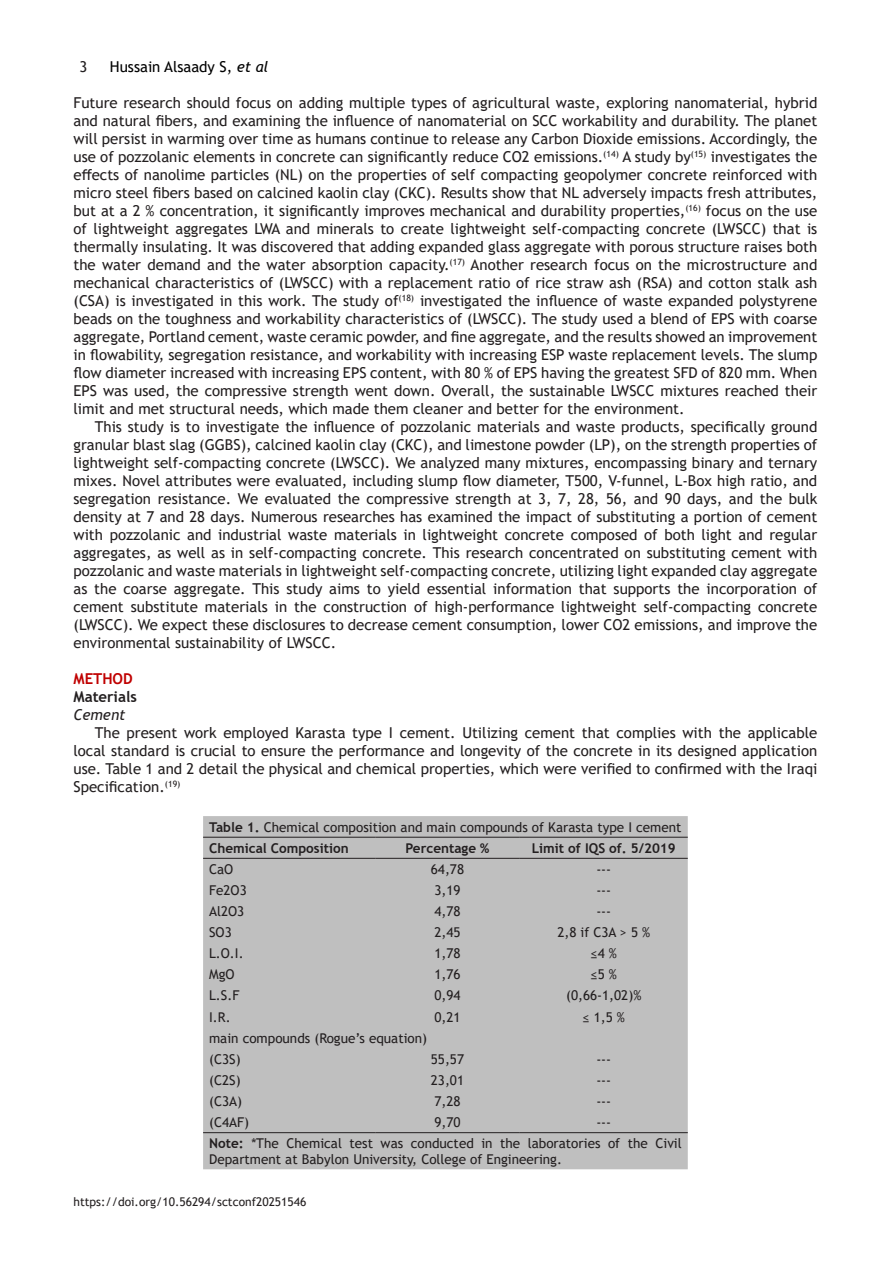
<style>
.page{position:relative;width:893px;height:1263px;background:#fff}
.page>*{position:absolute;margin:0;border:0;box-sizing:border-box;transform-origin:0 0}
.t1{font:15px/18px "Trebuchet MS";color:#231f20;text-align:justify}
.t2{font:15px "Trebuchet MS";color:#000}
.t3{font:700 15px "Trebuchet MS";color:#231f20}
.t4{font:700 15px "Trebuchet MS";color:#c00000}
.t5{font:italic 15px "Trebuchet MS";color:#231f20}
.t6{font:13.5px/15.5px "Trebuchet MS";color:#231f20}
.t7{font:700 13.5px "Trebuchet MS";color:#231f20}
.t8{font:12px "Trebuchet MS";color:#231f20}
.s1{font-style:italic}
.s2{font-weight:700}
</style>
<div class="page">
<div style="left:203px;top:816px;width:485px;height:353px;background:#bfbfbf"></div>
<hr style="left:203px;top:858px;width:172px;height:1px;background:#231f20">
<hr style="left:375px;top:858px;width:145px;height:1px;background:#231f20">
<hr style="left:520px;top:858px;width:168px;height:1px;background:#231f20">
<hr style="left:203px;top:837px;width:172px;height:1px;background:#231f20">
<hr style="left:375px;top:837px;width:145px;height:1px;background:#231f20">
<hr style="left:520px;top:837px;width:168px;height:1px;background:#231f20">
<hr style="left:203px;top:1132px;width:172px;height:1px;background:#231f20">
<hr style="left:375px;top:1132px;width:145px;height:1px;background:#231f20">
<hr style="left:520px;top:1132px;width:168px;height:1px;background:#231f20">
<p class="t1" style="left:80px;top:58px;width:9px">3</p>
<p class="t2" style="left:110px;top:57px;width:160px">Hussain Alsaady S, <span class="s1">et al</span></p>
<p class="t1" style="left:74px;top:94px;width:745px">Future research should focus on adding multiple types of agricultural waste, exploring nanomaterial, hybrid and natural fibers, and examining the influence of nanomaterial on SCC workability and durability. The planet will persist in warming over time as humans continue to release any Carbon Dioxide emissions. Accordingly, the use of pozzolanic elements in concrete can significantly reduce CO2 emissions.<sup>(14)</sup> A study by<sup>(15)</sup> investigates the effects of nanolime particles (NL) on the properties of self compacting geopolymer concrete reinforced with micro steel fibers based on calcined kaolin clay (CKC). Results show that NL adversely impacts fresh attributes, but at a 2 % concentration, it significantly improves mechanical and durability properties,<sup>(16)</sup> focus on the use of lightweight aggregates LWA and minerals to create lightweight self-compacting concrete (LWSCC) that is thermally insulating. It was discovered that adding expanded glass aggregate with porous structure raises both the water demand and the water absorption capacity.<sup>(17)</sup> Another research focus on the microstructure and mechanical characteristics of (LWSCC) with a replacement ratio of rice straw ash (RSA) and cotton stalk ash (CSA) is investigated in this work. The study of<sup>(18)</sup> investigated the influence of waste expanded polystyrene beads on the toughness and workability characteristics of (LWSCC). The study used a blend of EPS with coarse aggregate, Portland cement, waste ceramic powder, and fine aggregate, and the results showed an improvement in flowability, segregation resistance, and workability with increasing ESP waste replacement levels. The slump flow diameter increased with increasing EPS content, with 80 % of EPS having the greatest SFD of 820 mm. When EPS was used, the compressive strength went down. Overall, the sustainable LWSCC mixtures reached their limit and met structural needs, which made them cleaner and better for the environment.</p>
<p class="t1" style="left:74px;top:418px;width:745px;text-indent:21px">This study is to investigate the influence of pozzolanic materials and waste products, specifically ground granular blast slag (GGBS), calcined kaolin clay (CKC), and limestone powder (LP), on the strength properties of lightweight self-compacting concrete (LWSCC). We analyzed many mixtures, encompassing binary and ternary mixes. Novel attributes were evaluated, including slump flow diameter, T500, V-funnel, L-Box high ratio, and segregation resistance. We evaluated the compressive strength at 3, 7, 28, 56, and 90 days, and the bulk density at 7 and 28 days. Numerous researches has examined the impact of substituting a portion of cement with pozzolanic and industrial waste materials in lightweight concrete composed of both light and regular aggregates, as well as in self-compacting concrete. This research concentrated on substituting cement with pozzolanic and waste materials in lightweight self-compacting concrete, utilizing light expanded clay aggregate as the coarse aggregate. This study aims to yield essential information that supports the incorporation of cement substitute materials in the construction of high-performance lightweight self-compacting concrete (LWSCC). We expect these disclosures to decrease cement consumption, lower CO2 emissions, and improve the environmental sustainability of LWSCC.</p>
<p class="t4" style="left:74px;top:669px;width:61px">METHOD</p>
<p class="t3" style="left:74px;top:687px;width:65px">Materials</p>
<p class="t5" style="left:74px;top:706px;width:54px">Cement</p>
<p class="t1" style="left:74px;top:724px;width:745px;text-indent:21px">The present work employed Karasta type I cement. Utilizing cement that complies with the applicable local standard is crucial to ensure the performance and longevity of the concrete in its designed application use. Table 1 and 2 detail the physical and chemical properties, which were verified to confirmed with the Iraqi Specification.<sup>(19)</sup></p>
<p class="t6" style="left:209px;top:819px;width:474px"><span class="s2">Table 1.</span> Chemical composition and main compounds of Karasta type I cement</p>
<p class="t7" style="left:209px;top:839px;width:141px">Chemical Composition</p>
<p class="t7" style="left:406px;top:839px;width:85px">Percentage %</p>
<p class="t7" style="left:532px;top:839px;width:145px">Limit of IQS of. 5/2019</p>
<p class="t6" style="left:209px;top:861px;width:26px">CaO</p>
<p class="t6" style="left:431px;top:861px;width:35px">64,78</p>
<p class="t6" style="left:596px;top:861px;width:16px">---</p>
<p class="t6" style="left:209px;top:882px;width:39px">Fe2O3</p>
<p class="t6" style="left:434px;top:882px;width:28px">3,19</p>
<p class="t6" style="left:596px;top:882px;width:16px">---</p>
<p class="t6" style="left:209px;top:903px;width:37px">Al2O3</p>
<p class="t6" style="left:434px;top:903px;width:28px">4,78</p>
<p class="t6" style="left:596px;top:903px;width:16px">---</p>
<p class="t6" style="left:209px;top:924px;width:24px">SO3</p>
<p class="t6" style="left:434px;top:924px;width:28px">2,45</p>
<p class="t6" style="left:557px;top:924px;width:94px">2,8 if C3A &gt; 5 %</p>
<p class="t6" style="left:209px;top:946px;width:36px">L.O.I.</p>
<p class="t6" style="left:434px;top:946px;width:28px">1,78</p>
<p class="t6" style="left:591px;top:946px;width:28px">≤4 %</p>
<p class="t6" style="left:209px;top:967px;width:27px">MgO</p>
<p class="t6" style="left:434px;top:967px;width:28px">1,76</p>
<p class="t6" style="left:591px;top:967px;width:28px">≤5 %</p>
<p class="t6" style="left:209px;top:988px;width:32px">L.S.F</p>
<p class="t6" style="left:434px;top:988px;width:28px">0,94</p>
<p class="t6" style="left:566px;top:988px;width:77px">(0,66-1,02)%</p>
<p class="t6" style="left:209px;top:1009px;width:23px">I.R.</p>
<p class="t6" style="left:434px;top:1009px;width:28px">0,21</p>
<p class="t6" style="left:583px;top:1009px;width:44px">≤ 1,5 %</p>
<p class="t6" style="left:209px;top:1030px;width:219px">main compounds (Rogue’s equation)</p>
<p class="t6" style="left:209px;top:1051px;width:33px">(C3S)</p>
<p class="t6" style="left:431px;top:1051px;width:35px">55,57</p>
<p class="t6" style="left:596px;top:1051px;width:16px">---</p>
<p class="t6" style="left:209px;top:1072px;width:33px">(C2S)</p>
<p class="t6" style="left:431px;top:1072px;width:35px">23,01</p>
<p class="t6" style="left:596px;top:1072px;width:16px">---</p>
<p class="t6" style="left:209px;top:1093px;width:35px">(C3A)</p>
<p class="t6" style="left:434px;top:1093px;width:28px">7,28</p>
<p class="t6" style="left:596px;top:1093px;width:16px">---</p>
<p class="t6" style="left:209px;top:1114px;width:42px">(C4AF)</p>
<p class="t6" style="left:434px;top:1114px;width:28px">9,70</p>
<p class="t6" style="left:596px;top:1114px;width:16px">---</p>
<p class="t6" style="left:209px;top:1135px;width:474px"><span class="s2">Note:</span> *The Chemical test was conducted in the laboratories of the Civil<br>Department at Babylon University, College of Engineering.</p>
<p class="t8" style="left:74px;top:1194px;width:234px">https://doi.org/10.56294/sctconf20251546</p>
</div>
